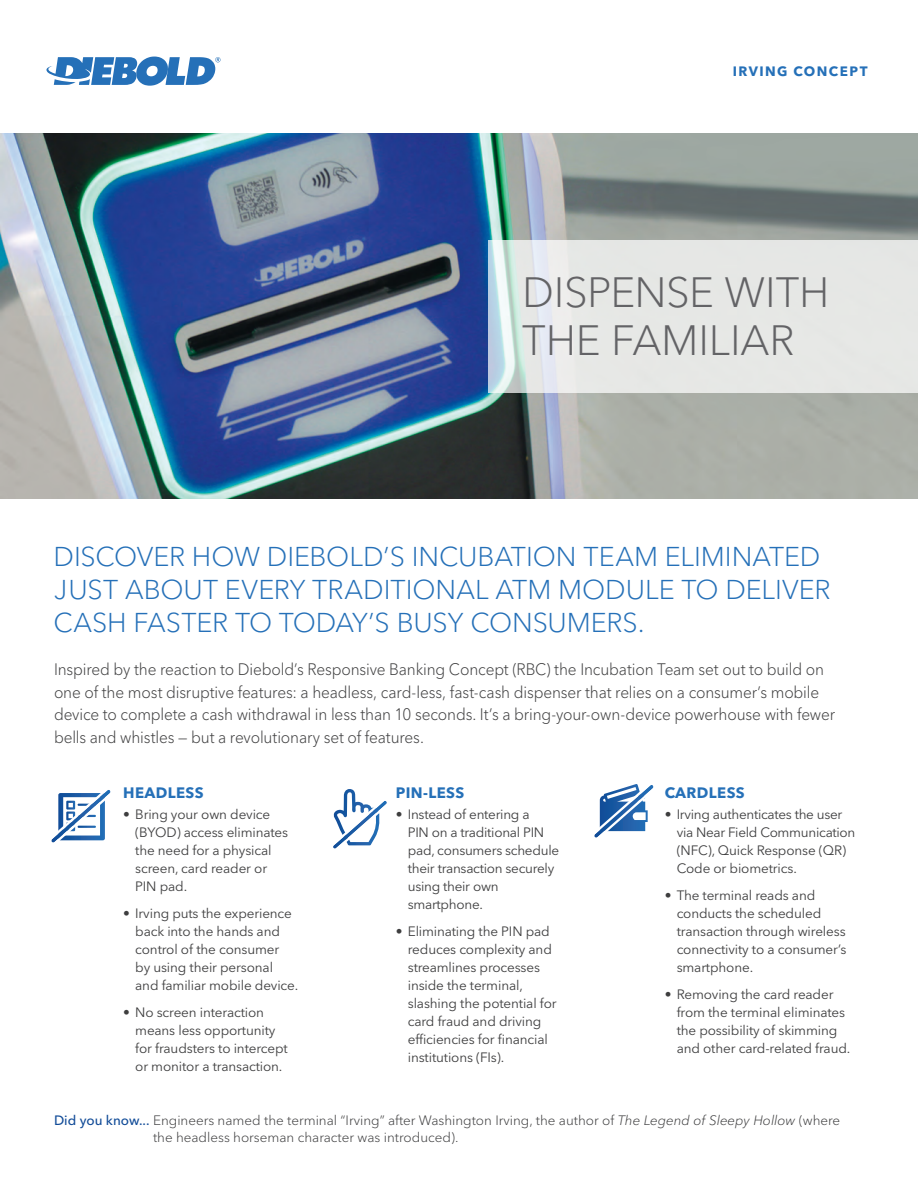
<style>
.page{position:relative;width:918px;height:1188px;background:#fff}
.page>*{position:absolute;margin:0;border:0;box-sizing:border-box;transform-origin:0 0}
.t1{font:300 42px/48px "Avenir Next LT Pro";letter-spacing:-.005em;color:#636366}
.t2{font:300 27px/33px "Avenir Next LT Pro";color:#2570b8}
.t3{font:300 16.5px/22.5px "Avenir Next LT Pro";letter-spacing:-.01em;color:#3e3e3f;scale:.94 1}
.t4{font:700 15px "Avenir Next LT Pro";letter-spacing:.025em;color:#2570b8}
.t5{font:13.5px/18px "Avenir Next LT Pro";letter-spacing:-.01em;color:#3e3e3f}
.t6{font:300 13.5px/16.2px "Avenir Next LT Pro";color:#3e3e3f}
.t7{font:700 13.5px "Avenir Next LT Pro";letter-spacing:.105em;color:#2570b8}
.s1{font-weight:500;color:#124c98}
.s2{font-style:italic}
</style>
<div class="page">
<img style="left:0;top:134px;width:918px;height:365px">
<svg style="left:489px;top:240px;width:429px;height:153px;background:#e4e7e5"></svg>
<svg style="left:594px;top:784px;width:60px;height:54px"></svg>
<svg style="left:333px;top:789px;width:54px;height:60px"></svg>
<svg style="left:51px;top:790px;width:60px;height:53px"></svg>
<svg style="left:46px;top:57px;width:174px;height:29px"></svg>
<p class="t7" style="left:733px;top:63px;width:136px">IRVING CONCEPT</p>
<h1 class="t1" style="left:522px;top:268px;width:309px">DISPENSE WITH<br>THE FAMILIAR</h1>
<h2 class="t2" style="left:53px;top:540px;width:779px">DISCOVER HOW DIEBOLD’S INCUBATION TEAM ELIMINATED<br>JUST ABOUT EVERY TRADITIONAL ATM MODULE TO DELIVER<br>CASH FASTER TO TODAY’S BUSY CONSUMERS.</h2>
<p class="t3" style="left:54px;top:658px;width:832px">Inspired by the reaction to Diebold’s Responsive Banking Concept (RBC) the Incubation Team set out to build on one of the most disruptive features: a headless, card-less, fast-cash dispenser that relies on a consumer’s mobile device to complete a cash withdrawal in less than 10 seconds. It’s a bring-your-own-device powerhouse with fewer bells and whistles — but a revolutionary set of features.</p>
<p class="t4" style="left:123px;top:783px;width:82px">HEADLESS</p>
<p class="t5" style="left:135px;top:805px;width:154px;text-indent:-12px">• Bring your own device (BYOD) access eliminates the need for a physical screen, card reader or<br>PIN pad.</p>
<p class="t5" style="left:135px;top:904px;width:165px;text-indent:-12px">• Irving puts the experience back into the hands and control of the consumer<br>by using their personal and familiar mobile device.</p>
<p class="t5" style="left:135px;top:1003px;width:154px;text-indent:-12px">• No screen interaction means less opportunity for fraudsters to intercept or monitor a transaction.</p>
<p class="t4" style="left:396px;top:783px;width:70px">PIN-LESS</p>
<p class="t5" style="left:408px;top:805px;width:153px;text-indent:-12px">• Instead of entering a<br>PIN on a traditional PIN pad, consumers schedule their transaction securely using their own smartphone.</p>
<p class="t5" style="left:408px;top:922px;width:150px;text-indent:-12px">• Eliminating the PIN pad reduces complexity and streamlines processes inside the terminal, slashing the potential for card fraud and driving efficiencies for financial institutions (FIs).</p>
<p class="t4" style="left:665px;top:783px;width:82px">CARDLESS</p>
<p class="t5" style="left:677px;top:805px;width:180px;text-indent:-12px">• Irving authenticates the user via Near Field Communication (NFC), Quick Response (QR)<br>Code or biometrics.</p>
<p class="t5" style="left:677px;top:886px;width:171px;text-indent:-12px">• The terminal reads and conducts the scheduled transaction through wireless connectivity to a consumer’s smartphone.</p>
<p class="t5" style="left:677px;top:985px;width:175px;text-indent:-12px">• Removing the card reader from the terminal eliminates the possibility of skimming and other card-related fraud.</p>
<p class="t6" style="left:153px;top:1113px;width:689px;text-indent:-99px"><span class="s1">Did you know...</span> Engineers named the terminal “Irving” after Washington Irving, the author of <span class="s2">The Legend of Sleepy Hollow</span> (where the headless horseman character was introduced).</p>
</div>
